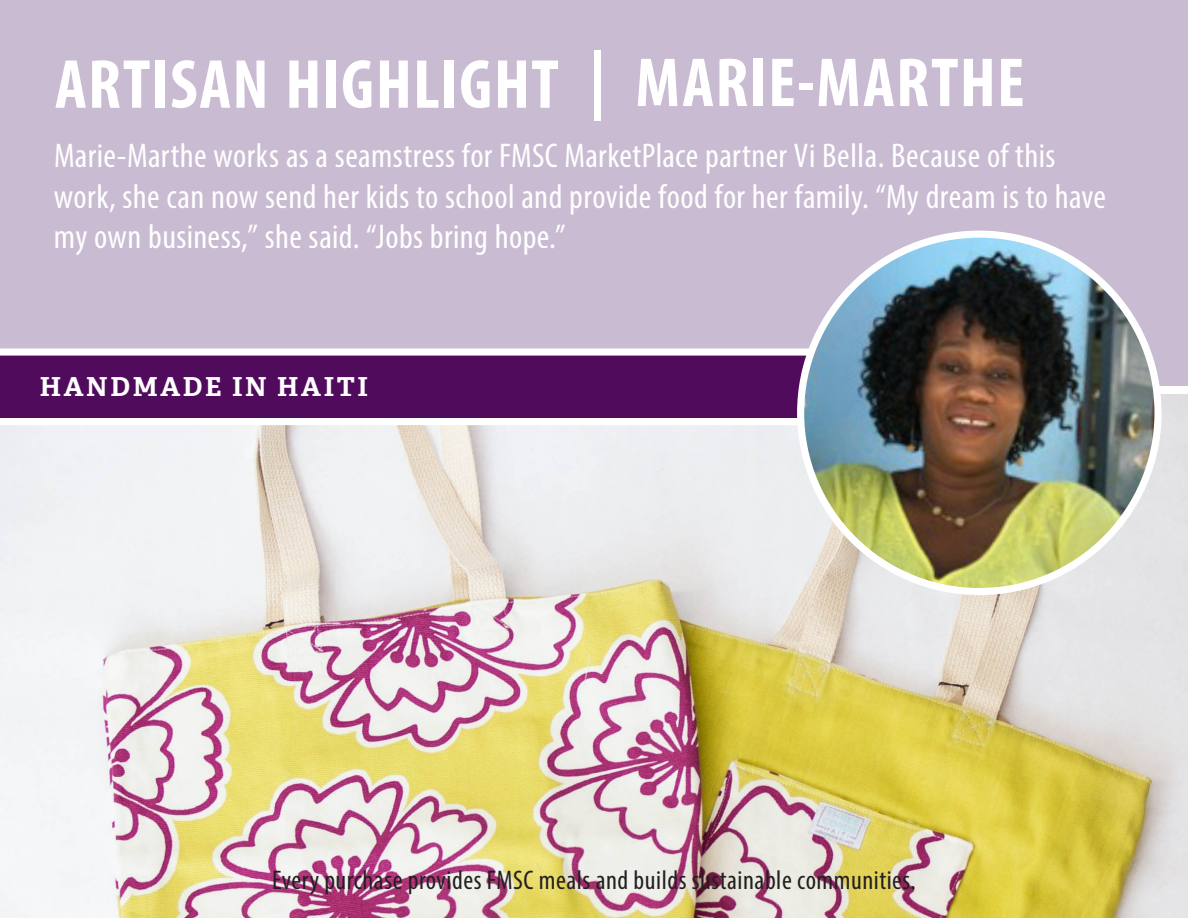
<style>
.page{position:relative;width:1188px;height:918px;background:#fff}
.page>*{position:absolute;margin:0;border:0;box-sizing:border-box;transform-origin:0 0}
.Highlight{font:700 condensed 70.05px "Myriad Pro";letter-spacing:.02em;color:#fff}
.t1{font:condensed 34.35px/40.3px "Myriad Pro";letter-spacing:.01em;color:#fff}
.Text{font:condensed 27px "Myriad Pro";letter-spacing:.02em;color:#231f20}
.t2{font:700 26.1px "Adelle";letter-spacing:.1em;color:#fff}
</style>
<div class="page">
<img style="left:0;top:395px;width:1188px;height:523px">
<div style="left:0;top:0;width:1188px;height:386px;background:#c9bbd2"></div>
<svg style="left:0;top:348px;width:813px;height:77px;background:#71397c"></svg>
<img style="left:801px;top:234px;width:357px;height:358px;border-radius:179px">
<p class="Highlight" style="left:55px;top:41px;width:971px">ARTISAN HIGHLIGHT | MARIE-MARTHE</p>
<p class="t1" style="left:54px;top:136px;width:1054px">Marie-Marthe works as a seamstress for FMSC MarketPlace partner Vi Bella. Because of this work, she can now send her kids to school and provide food for her family. “My dream is to have my own business,” she said. “Jobs bring hope.”</p>
<p class="t2" style="left:40px;top:370px;width:330px">HANDMADE IN HAITI</p>
<p class="Text" style="left:272px;top:864px;width:645px">Every purchase provides FMSC meals and builds sustainable communities.</p>
</div>
